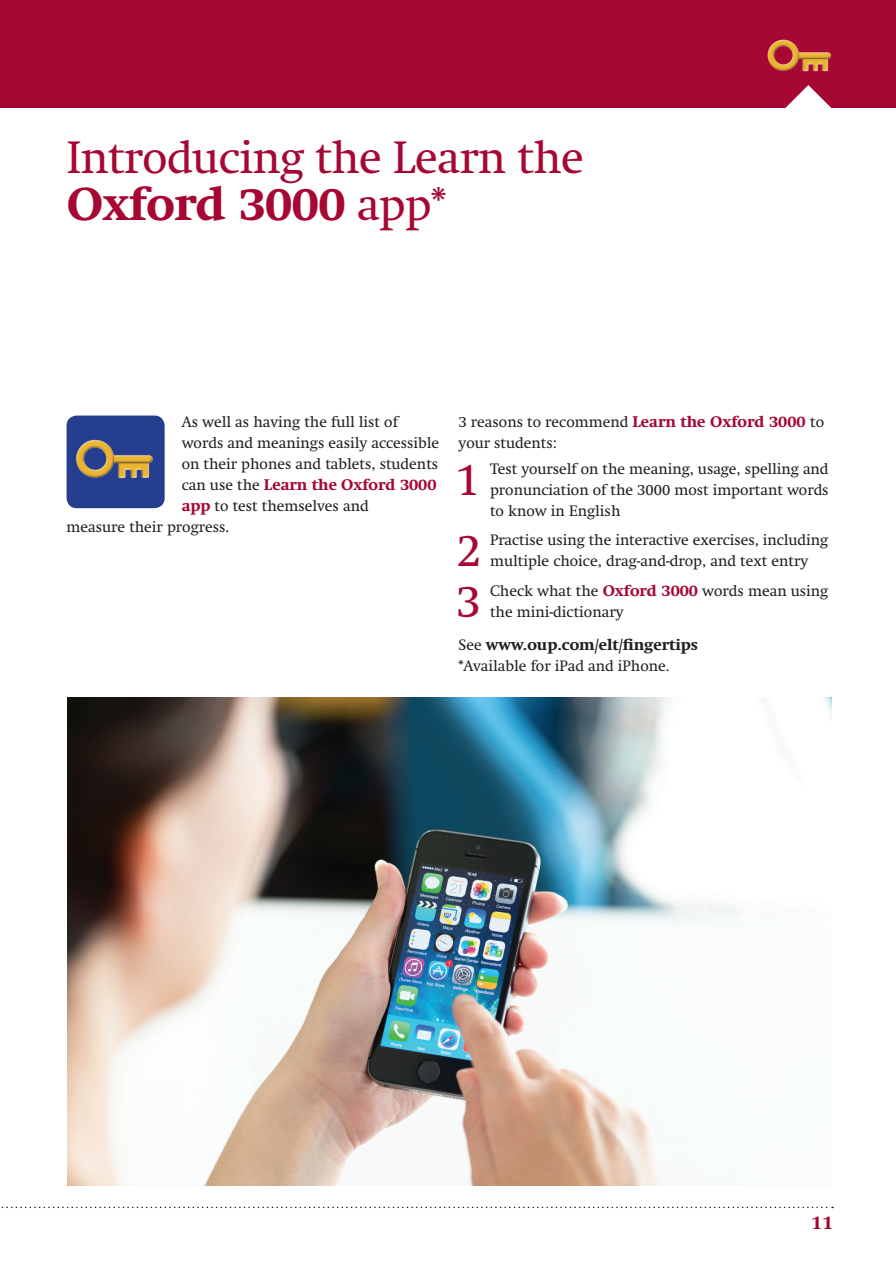
<style>
.page{position:relative;width:896px;height:1267px;background:#fff}
.page>*{position:absolute;margin:0;border:0;box-sizing:border-box;transform-origin:0 0}
.t1{font:45px/46.5px "OUP Swift";letter-spacing:-.01em;color:#a60733}
.t2{font:700 18px "OUP Swift";color:#a60733}
.t3{font:15px/21px "OUP Swift";color:#231f20}
.t4{font:700 15px "OUP Swift";color:#a60733}
.s1{font-weight:700}
.s2{font-weight:400;color:#231f20}
.s3{font-weight:700;color:#a60733}
</style>
<div class="page">
<hr style="left:0;top:0;width:3px;height:108px;background:#a60733">
<svg style="left:1px;top:1206px;width:831px;height:2px"></svg>
<div style="left:3px;top:0;width:892px;height:108px;background:#a60733"></div>
<svg style="left:785px;top:95px;width:46px;height:13px"></svg>
<img style="left:767px;top:39px;width:65px;height:56px">
<div style="left:66px;top:415px;width:99px;height:93px;background:#253f8e;border-radius:10px"></div>
<img style="left:68px;top:415px;width:93px;height:91px">
<img style="left:67px;top:698px;width:764px;height:487px">
<h1 class="t1" style="left:67px;top:135px;width:518px">Introducing the Learn the<br><span class="s1">Oxford 3000</span> app*</h1>
<p class="t3" style="left:182px;top:411px;width:218px">As well as having the full list of</p>
<p class="t3" style="left:182px;top:432px;width:259px">words and meanings easily accessible</p>
<p class="t3" style="left:182px;top:453px;width:258px">on their phones and tablets, students</p>
<p class="t4" style="left:182px;top:476px;width:256px"><span class="s2">can use the</span> Learn the Oxford 3000</p>
<p class="t3" style="left:182px;top:495px;width:188px"><span class="s3">app</span> to test themselves and</p>
<p class="t3" style="left:66px;top:516px;width:164px">measure their progress.</p>
<p class="t3" style="left:458px;top:412px;width:367px">3 reasons to recommend <span class="s3">Learn the Oxford 3000</span> to your students:</p>
<h1 class="t1" style="left:455px;top:456px;width:26px">1</h1>
<p class="t3" style="left:490px;top:458px;width:340px;text-align:justify">Test yourself on the meaning, usage, spelling and pronunciation of the 3000 most important words to know in English</p>
<h1 class="t1" style="left:457px;top:528px;width:26px">2</h1>
<p class="t3" style="left:490px;top:529px;width:339px">Practise using the interactive exercises, including multiple choice, drag-and-drop, and text entry</p>
<h1 class="t1" style="left:455px;top:578px;width:26px">3</h1>
<p class="t3" style="left:490px;top:580px;width:339px">Check what the <span class="s3">Oxford 3000</span> words mean using the mini-dictionary</p>
<p class="t3" style="left:458px;top:635px;width:241px">See <span class="s1">www.oup.com/elt/fingertips </span>*Available for iPad and iPhone.</p>
<p class="t2" style="left:811px;top:1212px;width:23px">11</p>
</div>
